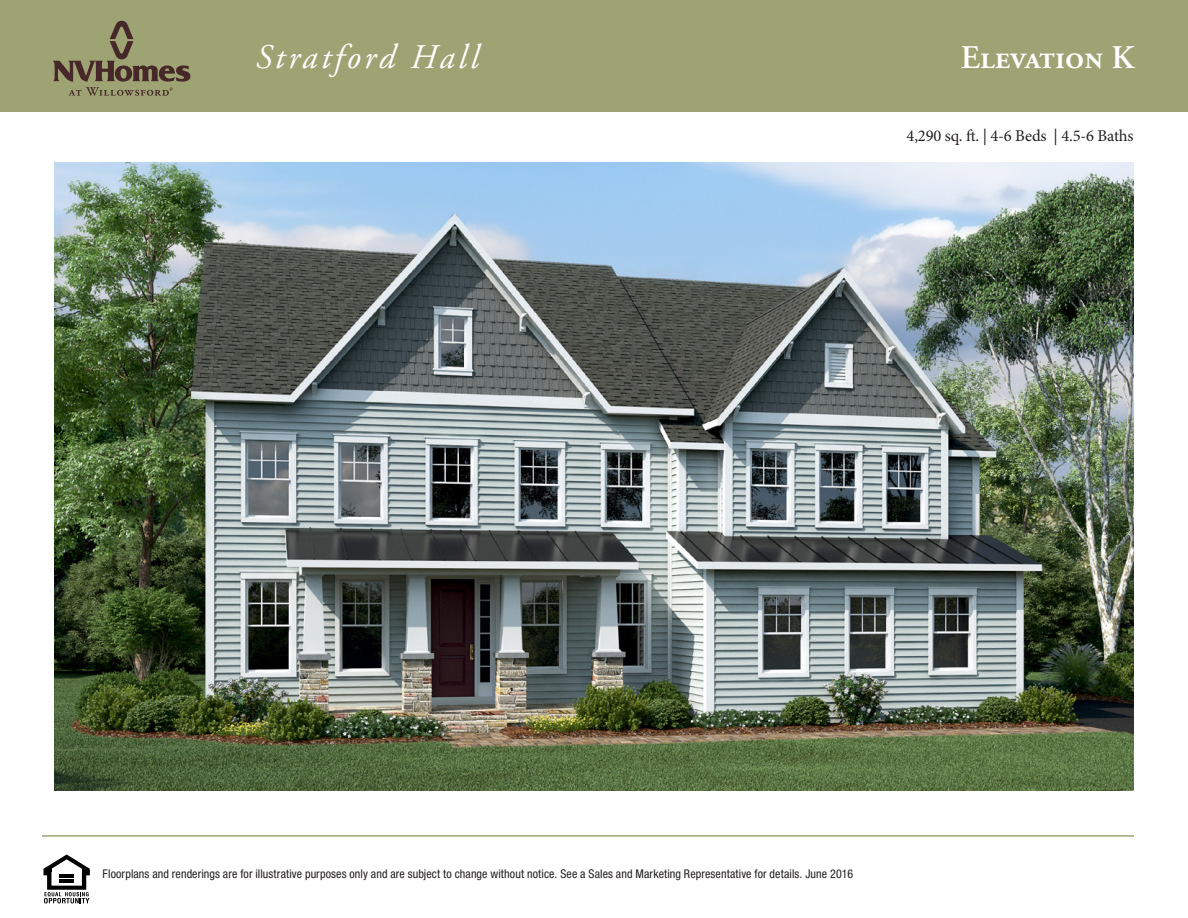
<style>
.page{position:relative;width:1188px;height:918px;background:#fff}
.page>*{position:absolute;margin:0;border:0;box-sizing:border-box;transform-origin:0 0}
.t1{font:italic 34.5px "Adobe Garamond";letter-spacing:.1em;color:#fff}
.t2{font:33px "Adobe Garamond Semibold SC";color:#fff}
.t3{font:16.5px "Minion Pro";letter-spacing:-.005em;color:#231f20}
.t4{font:condensed 12px "Helvetica Neue";letter-spacing:.01em;color:#231f20}
</style>
<div class="page">
<div style="left:0;top:0;width:1188px;height:112px;background:#9ea374"></div>
<svg style="left:44px;top:854px;width:46px;height:49px"></svg>
<hr style="left:42px;top:835px;width:1092px;height:2px;background:#9ea374">
<svg style="left:53px;top:21px;width:137px;height:75px"></svg>
<img style="left:54px;top:162px;width:1080px;height:628px">
<h1 class="t1" style="left:256px;top:39px;width:224px">Stratford Hall</h1>
<p class="t2" style="left:961px;top:39px;width:175px">Elevation K</p>
<h3 class="t3" style="left:907px;top:125px;width:228px">4,290 sq. ft. | 4-6 Beds | 4.5-6 Baths</h3>
<p class="t4" style="left:103px;top:867px;width:752px">Floorplans and renderings are for illustrative purposes only and are subject to change without notice. See a Sales and Marketing Representative for details. June 2016</p>
</div>
